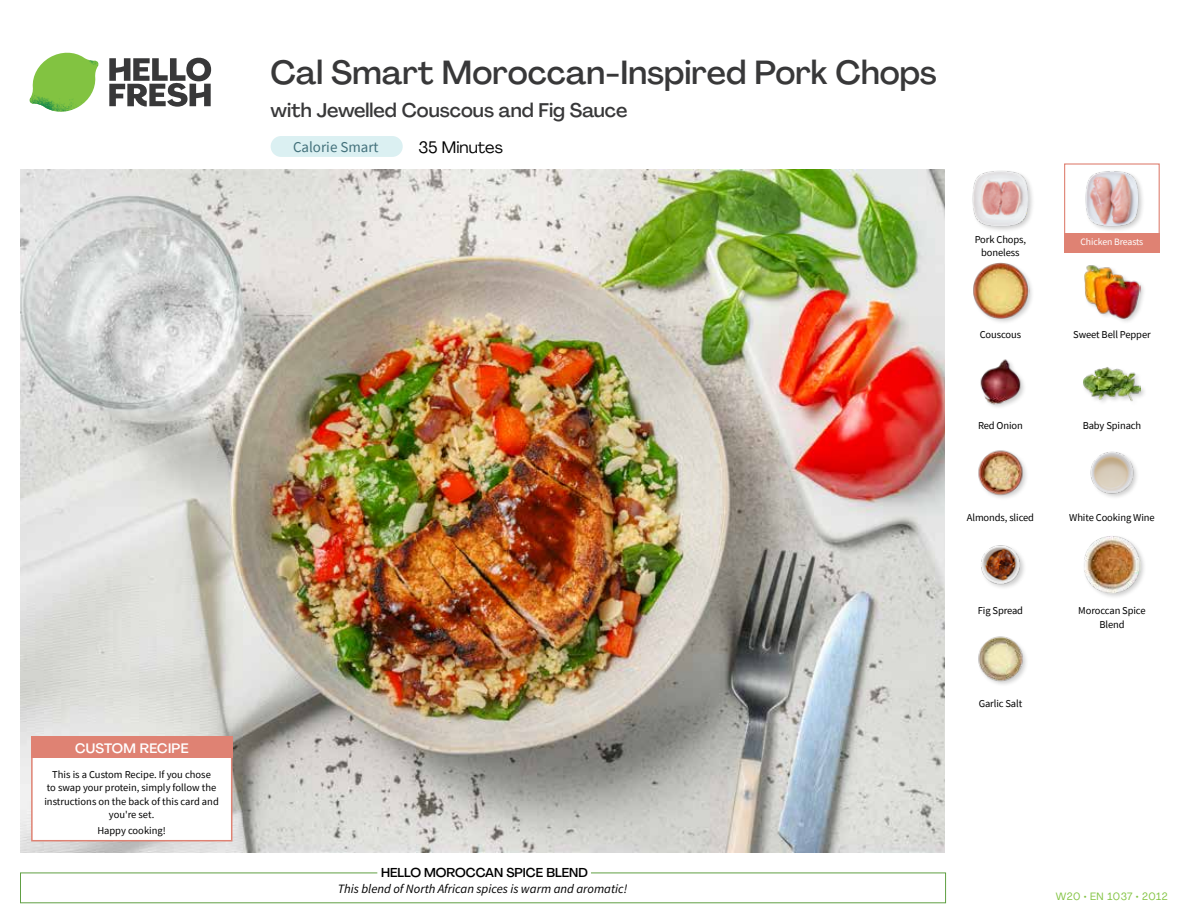
<style>
.page{position:relative;width:1188px;height:918px;background:#fff}
.page>*{position:absolute;margin:0;border:0;box-sizing:border-box;transform-origin:0 0}
.t1{font:500 33px "Agrandir";color:#383839}
.t2{font:500 19.5px "Agrandir";color:#383839}
.t3{font:16.5px "Agrandir";color:#000}
.t4{font:15px "Source Sans Pro";color:#43717b}
.t5{font:500 13.5px "Agrandir";letter-spacing:.02em;color:#fff}
.t6{font:italic 12.75px "Source Sans Pro";color:#000}
.t7{font:500 12.75px "Agrandir";color:#000}
.t8{font:10.5px/13.5px "Source Sans Pro";letter-spacing:-.01em;color:#000;text-align:center}
.t9{font:10.5px "Agrandir";letter-spacing:.05em;color:#82c341}
.t10{font:9.75px "Source Sans Pro";letter-spacing:-.01em;color:#fff}
</style>
<div class="page">
<svg style="left:109px;top:57px;width:102px;height:50px"></svg>
<svg style="left:34px;top:53px;width:62px;height:40px"></svg>
<img style="left:67px;top:53px;width:32px;height:26px">
<img style="left:33px;top:75px;width:59px;height:11px">
<img style="left:29px;top:79px;width:61px;height:33px">
<img style="left:65px;top:86px;width:27px;height:25px">
<div style="left:20px;top:873px;width:926px;height:30px;border:1px solid #609f43"></div>
<div style="left:377px;top:865px;width:214px;height:15px;background:#fff"></div>
<img style="left:21px;top:170px;width:924px;height:682px">
<img style="left:978px;top:636px;width:48px;height:49px">
<div style="left:1082px;top:535px;width:65px;height:64px;background:#000;opacity:.2"></div>
<img style="left:1083px;top:536px;width:58px;height:57px">
<img style="left:981px;top:545px;width:43px;height:43px">
<img style="left:1090px;top:451px;width:47px;height:46px">
<img style="left:978px;top:450px;width:49px;height:48px">
<div style="left:1082px;top:366px;width:65px;height:41px;background:#000;opacity:.2"></div>
<img style="left:1083px;top:366px;width:58px;height:41px">
<img style="left:980px;top:359px;width:44px;height:48px">
<div style="left:1083px;top:264px;width:63px;height:61px;background:#000;opacity:.2"></div>
<img style="left:1083px;top:264px;width:58px;height:55px">
<div style="left:972px;top:262px;width:62px;height:63px;background:#000;opacity:.2"></div>
<img style="left:972px;top:262px;width:57px;height:57px">
<div style="left:1084px;top:170px;width:61px;height:63px;background:#000;opacity:.2"></div>
<img style="left:1084px;top:170px;width:57px;height:57px">
<div style="left:972px;top:170px;width:63px;height:63px;background:#000;opacity:.2"></div>
<img style="left:972px;top:170px;width:57px;height:57px">
<div style="left:271px;top:136px;width:132px;height:21px;background:#dbf0f2;border-radius:10px"></div>
<div style="left:1064px;top:163px;width:96px;height:73px;border:1px solid #df8273"></div>
<div style="left:1064px;top:234px;width:96px;height:19px;background:#df8273"></div>
<div style="left:31px;top:737px;width:201px;height:104px;background:#fff;border:2px solid #df8273"></div>
<div style="left:31px;top:737px;width:202px;height:21px;background:#df8273"></div>
<p class="t5" style="left:75px;top:739px;width:115px">CUSTOM RECIPE</p>
<p class="t8" style="left:44px;top:767px;width:176px">This is a Custom Recipe. If you chose<br>to swap your protein, simply follow the instructions on the back of this card and you're set.</p>
<p class="t8" style="left:97px;top:824px;width:70px">Happy cooking!</p>
<h1 class="t1" style="left:271px;top:52px;width:668px">Cal Smart Moroccan-Inspired Pork Chops</h1>
<h2 class="t2" style="left:271px;top:98px;width:358px">with Jewelled Couscous and Fig Sauce</h2>
<h3 class="t3" style="left:418px;top:137px;width:86px">35 Minutes</h3>
<h3 class="t4" style="left:293px;top:138px;width:87px">Calorie Smart</h3>
<p class="t8" style="left:975px;top:232px;width:53px">Pork Chops, boneless</p>
<p class="t8" style="left:980px;top:328px;width:43px">Couscous</p>
<p class="t8" style="left:978px;top:419px;width:46px">Red Onion</p>
<p class="t8" style="left:967px;top:511px;width:69px">Almonds, sliced</p>
<p class="t8" style="left:978px;top:604px;width:47px">Fig Spread</p>
<p class="t8" style="left:979px;top:697px;width:45px">Garlic Salt</p>
<p class="t10" style="left:1080px;top:236px;width:64px">Chicken Breasts</p>
<p class="t8" style="left:1073px;top:328px;width:79px">Sweet Bell Pepper</p>
<p class="t8" style="left:1083px;top:419px;width:60px">Baby Spinach</p>
<p class="t8" style="left:1069px;top:511px;width:87px">White Cooking Wine</p>
<p class="t8" style="left:1078px;top:604px;width:69px">Moroccan Spice<br>Blend</p>
<p class="t7" style="left:381px;top:864px;width:208px">HELLO MOROCCAN SPICE BLEND</p>
<p class="t6" style="left:338px;top:881px;width:291px">This blend of North African spices is warm and aromatic!</p>
<p class="t9" style="left:1056px;top:890px;width:114px">W20 • EN 1037 • 2012</p>
</div>
